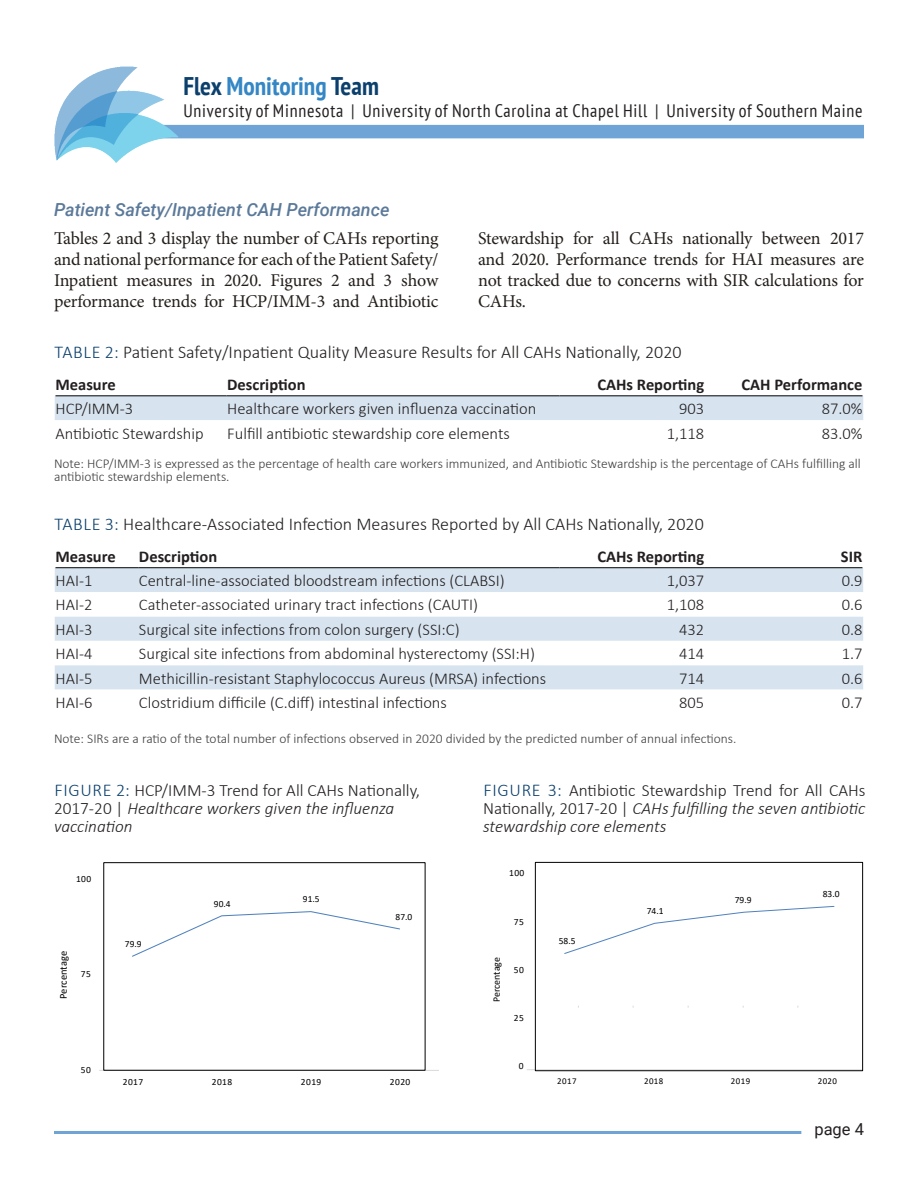
<style>
.page{position:relative;width:918px;height:1188px;background:#fff}
.page>*{position:absolute;margin:0;border:0;box-sizing:border-box;transform-origin:0 0}
.t1{font:700 condensed 25.5px "PT Sans";color:#3486c5}
.FMT__H2__Space{font:18px/21px "Minion Pro";letter-spacing:-.01em;color:#241e1b;text-align:justify}
.RF__Figure_Title{font:300 18px "Calibri";color:#231f20}
.t2{font:condensed 18px "PT Sans";letter-spacing:.04em;color:#231f20}
.RF__H3{font:italic 500 18px "Roboto";color:#5b7999}
.RF__Figure_Title-2{font:300 17.25px/18px "Calibri";color:#231f20;text-align:justify}
.RF__Figure_Title-3{font:italic 300 17.25px/18px "Calibri";color:#231f20}
.FMT__Table_Body_11pt{font:300 16.5px "Calibri";color:#231f20}
.t3{font:700 16.5px "Calibri";color:#231f20}
.t4{font:16.5px "Roboto";color:#231f20}
.FMT__Footnote{font:300 13.5px/13.5px "Calibri";color:#3e3e3f}
.t5{font:10.5px "Calibri";color:#000}
.t6{font:9.9px "Calibri";color:#000}
.t7{font:9.45px "Calibri";letter-spacing:.05em;color:#000}
.t8{font:8.85px "Calibri";letter-spacing:.05em;color:#000}
.s1{color:#0b406d}
.s2{font-style:normal;font-size:18px;color:#0b406d}
.s3{font-style:normal}
.s4{font-size:18px;color:#0b406d}
.s5{font-style:italic}
</style>
<div class="page">
<div style="left:88px;top:125px;width:776px;height:13px;background:#6fa4d7"></div>
<img style="left:54px;top:66px;width:416px;height:97px">
<hr style="left:54px;top:1131px;width:747px;height:3px;background:#6fa4d7">
<div style="left:55px;top:396px;width:808px;height:24px;background:#d7e4ef"></div>
<hr style="left:56px;top:395px;width:170px;height:1px;background:#000">
<hr style="left:226px;top:395px;width:334px;height:1px;background:#000">
<hr style="left:560px;top:395px;width:145px;height:1px;background:#000">
<hr style="left:705px;top:395px;width:157px;height:1px;background:#000">
<div style="left:55px;top:568px;width:808px;height:24px;background:#d7e4ef"></div>
<svg style="left:55px;top:616px;width:808px;height:74px;fill:#d7e4ef"></svg>
<hr style="left:56px;top:567px;width:82px;height:1px;background:#000">
<hr style="left:138px;top:567px;width:421px;height:1px;background:#000">
<hr style="left:559px;top:567px;width:146px;height:1px;background:#000">
<hr style="left:705px;top:567px;width:157px;height:1px;background:#000">
<hr style="left:99px;top:1070px;width:339px;height:1px;background:#d9d9d9">
<svg style="left:132px;top:911px;width:268px;height:46px"></svg>
<div style="left:104px;top:862px;width:321px;height:208px;border:1px solid #000"></div>
<hr style="left:527px;top:1069px;width:336px;height:1px;background:#d9d9d9">
<svg style="left:564px;top:905px;width:271px;height:49px"></svg>
<div style="left:535px;top:862px;width:328px;height:209px;border:1px solid #000"></div>
<h1 class="t1" style="left:183px;top:69px;width:197px"><span class="s1">Flex</span> Monitoring <span class="s1">Team</span></h1>
<p class="t2" style="left:183px;top:99px;width:681px">University of Minnesota | University of North Carolina at Chapel Hill | University of Southern Maine</p>
<p class="RF__H3" style="left:54px;top:197px;width:337px">Patient Safety/Inpatient CAH Performance</p>
<p class="FMT__H2__Space" style="left:54px;top:228px;width:386px">Tables 2 and 3 display the number of CAHs reporting and national performance for each of the Patient Safety/ Inpatient measures in 2020. Figures 2 and 3 show performance trends for HCP/IMM-3 and Antibiotic</p>
<p class="RF__Figure_Title" style="left:54px;top:341px;width:629px"><span class="s1">TABLE 2:</span> Patient Safety/Inpatient Quality Measure Results for All CAHs Nationally, 2020</p>
<p class="t3" style="left:56px;top:373px;width:62px">Measure</p>
<p class="t3" style="left:227px;top:373px;width:80px">Description</p>
<p class="t3" style="left:598px;top:373px;width:108px">CAHs Reporting</p>
<p class="t3" style="left:742px;top:373px;width:122px">CAH Performance</p>
<p class="FMT__Table_Body_11pt" style="left:56px;top:398px;width:79px">HCP/IMM-3</p>
<p class="FMT__Table_Body_11pt" style="left:227px;top:398px;width:311px">Healthcare workers given influenza vaccination</p>
<p class="FMT__Table_Body_11pt" style="left:679px;top:398px;width:27px">903</p>
<p class="FMT__Table_Body_11pt" style="left:822px;top:398px;width:42px">87.0%</p>
<p class="FMT__Table_Body_11pt" style="left:56px;top:423px;width:150px">Antibiotic Stewardship</p>
<p class="FMT__Table_Body_11pt" style="left:227px;top:423px;width:284px">Fulfill antibiotic stewardship core elements</p>
<p class="FMT__Table_Body_11pt" style="left:667px;top:423px;width:39px">1,118</p>
<p class="FMT__Table_Body_11pt" style="left:822px;top:423px;width:42px">83.0%</p>
<p class="FMT__Footnote" style="left:54px;top:456px;width:808px">Note: HCP/IMM-3 is expressed as the percentage of health care workers immunized, and Antibiotic Stewardship is the percentage of CAHs fulfilling all antibiotic stewardship elements.</p>
<p class="RF__Figure_Title" style="left:54px;top:513px;width:651px"><span class="s1">TABLE 3:</span> Healthcare-Associated Infection Measures Reported by All CAHs Nationally, 2020</p>
<p class="t3" style="left:56px;top:545px;width:62px">Measure</p>
<p class="t3" style="left:139px;top:545px;width:80px">Description</p>
<p class="t3" style="left:597px;top:545px;width:108px">CAHs Reporting</p>
<p class="t3" style="left:841px;top:545px;width:23px">SIR</p>
<p class="FMT__Table_Body_11pt" style="left:56px;top:570px;width:38px">HAI-1</p>
<p class="FMT__Table_Body_11pt" style="left:139px;top:570px;width:367px">Central-line-associated bloodstream infections (CLABSI)</p>
<p class="FMT__Table_Body_11pt" style="left:667px;top:570px;width:39px">1,037</p>
<p class="FMT__Table_Body_11pt" style="left:842px;top:570px;width:22px">0.9</p>
<p class="FMT__Table_Body_11pt" style="left:56px;top:595px;width:38px">HAI-2</p>
<p class="FMT__Table_Body_11pt" style="left:139px;top:595px;width:341px">Catheter-associated urinary tract infections (CAUTI)</p>
<p class="FMT__Table_Body_11pt" style="left:667px;top:595px;width:39px">1,108</p>
<p class="FMT__Table_Body_11pt" style="left:842px;top:595px;width:22px">0.6</p>
<p class="FMT__Table_Body_11pt" style="left:56px;top:619px;width:38px">HAI-3</p>
<p class="FMT__Table_Body_11pt" style="left:139px;top:619px;width:322px">Surgical site infections from colon surgery (SSI:C)</p>
<p class="FMT__Table_Body_11pt" style="left:679px;top:619px;width:27px">432</p>
<p class="FMT__Table_Body_11pt" style="left:842px;top:619px;width:22px">0.8</p>
<p class="FMT__Table_Body_11pt" style="left:56px;top:644px;width:38px">HAI-4</p>
<p class="FMT__Table_Body_11pt" style="left:139px;top:644px;width:398px">Surgical site infections from abdominal hysterectomy (SSI:H)</p>
<p class="FMT__Table_Body_11pt" style="left:679px;top:644px;width:27px">414</p>
<p class="FMT__Table_Body_11pt" style="left:842px;top:644px;width:22px">1.7</p>
<p class="FMT__Table_Body_11pt" style="left:56px;top:668px;width:38px">HAI-5</p>
<p class="FMT__Table_Body_11pt" style="left:139px;top:668px;width:409px">Methicillin-resistant Staphylococcus Aureus (MRSA) infections</p>
<p class="FMT__Table_Body_11pt" style="left:679px;top:668px;width:27px">714</p>
<p class="FMT__Table_Body_11pt" style="left:842px;top:668px;width:22px">0.6</p>
<p class="FMT__Table_Body_11pt" style="left:56px;top:692px;width:38px">HAI-6</p>
<p class="FMT__Table_Body_11pt" style="left:139px;top:692px;width:309px">Clostridium difficile (C.diff) intestinal infections</p>
<p class="FMT__Table_Body_11pt" style="left:679px;top:692px;width:27px">805</p>
<p class="FMT__Table_Body_11pt" style="left:842px;top:692px;width:22px">0.7</p>
<p class="FMT__Footnote" style="left:54px;top:732px;width:684px">Note: SIRs are a ratio of the total number of infections observed in 2020 divided by the predicted number of annual infections.</p>
<p class="RF__Figure_Title-3" style="left:54px;top:781px;width:368px"><span class="s2">FIGURE 2:</span> <span class="s3">HCP/IMM-3 Trend for All CAHs Nationally,<br>2017-20 |</span> Healthcare workers given the influenza vaccination</p>
<p class="FMT__H2__Space" style="left:478px;top:228px;width:387px">Stewardship for all CAHs nationally between 2017 and 2020. Performance trends for HAI measures are not tracked due to concerns with SIR calculations for CAHs.</p>
<p class="RF__Figure_Title-2" style="left:483px;top:781px;width:384px"><span class="s4">FIGURE 3:</span> Antibiotic Stewardship Trend for All CAHs Nationally, 2017-20 | <span class="s5">CAHs fulfilling the seven antibiotic stewardship core elements</span></p>
<p class="t7" style="left:76px;top:872px;width:17px">100</p>
<p class="t5" style="left:56px;top:999px;width:50px;rotate:-90deg">Percentage</p>
<p class="t7" style="left:81px;top:968px;width:12px">75</p>
<p class="t7" style="left:81px;top:1063px;width:12px">50</p>
<p class="t7" style="left:125px;top:937px;width:18px">79.9</p>
<p class="t7" style="left:214px;top:897px;width:18px">90.4</p>
<p class="t7" style="left:303px;top:893px;width:18px">91.5</p>
<p class="t7" style="left:396px;top:910px;width:18px">87.0</p>
<p class="t7" style="left:123px;top:1076px;width:22px">2017</p>
<p class="t7" style="left:212px;top:1076px;width:22px">2018</p>
<p class="t7" style="left:301px;top:1076px;width:22px">2019</p>
<p class="t7" style="left:390px;top:1076px;width:22px">2020</p>
<p class="t7" style="left:509px;top:867px;width:17px">100</p>
<p class="t7" style="left:514px;top:915px;width:12px">75</p>
<p class="t6" style="left:490px;top:1002px;width:47px;rotate:-90deg">Percentage</p>
<p class="t7" style="left:514px;top:963px;width:12px">50</p>
<p class="t7" style="left:514px;top:1011px;width:12px">25</p>
<p class="t7" style="left:519px;top:1059px;width:6px">0</p>
<p class="t7" style="left:559px;top:934px;width:18px">58.5</p>
<p class="t7" style="left:647px;top:904px;width:18px">74.1</p>
<p class="t7" style="left:735px;top:893px;width:18px">79.9</p>
<p class="t7" style="left:823px;top:887px;width:18px">83.0</p>
<p class="t8" style="left:557px;top:1075px;width:21px">2017</p>
<p class="t8" style="left:644px;top:1075px;width:21px">2018</p>
<p class="t8" style="left:731px;top:1075px;width:21px">2019</p>
<p class="t8" style="left:818px;top:1075px;width:21px">2020</p>
<p class="t4" style="left:814px;top:1118px;width:51px">page 4</p>
</div>
